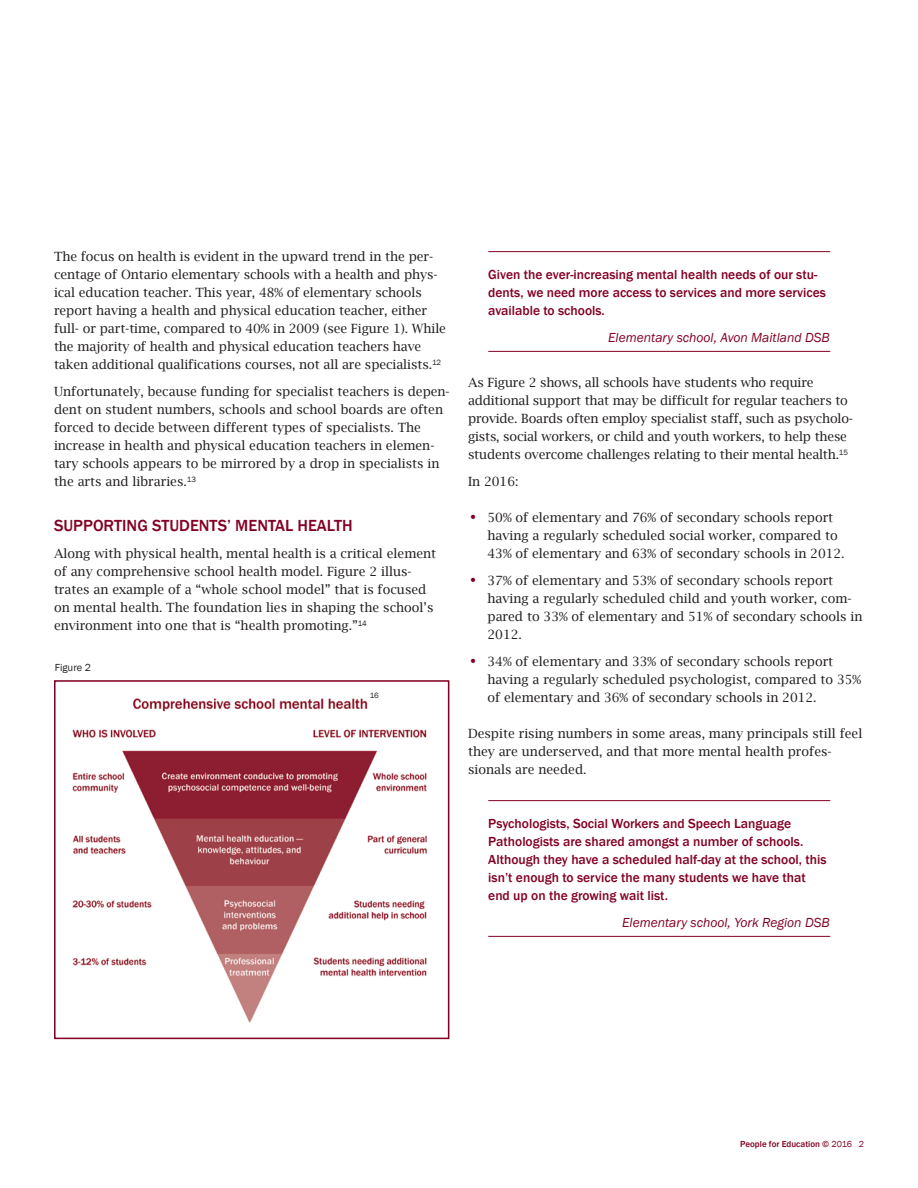
<style>
.page{position:relative;width:918px;height:1188px;background:#fff}
.page>*{position:absolute;margin:0;border:0;box-sizing:border-box;transform-origin:0 0}
.t1{font:500 16.5px "Franklin Gothic";color:#820024}
.t2{font:500 13.5px/18px "Franklin Gothic";color:#820024}
.t3{font:italic 13.5px "Franklin Gothic";color:#820024}
.t4{font:12.75px/18px "Lucida Bright";color:#231f20}
.t5{font:10.5px "Franklin Gothic";color:#231f20}
.t6{font:500 9px "Franklin Gothic";color:#820024}
.t7{font:7.8px "Franklin Gothic";color:#231f20}
.s1{font-family:"Franklin Gothic";font-weight:500;font-size:15px;color:#820024}
.s2{font-weight:400}
</style>
<div class="page">
<hr style="left:488px;top:251px;width:342px;height:1px;background:#820024">
<hr style="left:488px;top:351px;width:342px;height:1px;background:#820024">
<hr style="left:488px;top:800px;width:342px;height:1px;background:#820024">
<hr style="left:488px;top:936px;width:342px;height:1px;background:#820024">
<img style="left:72px;top:698px;width:355px;height:325px">
<div style="left:54px;top:680px;width:395px;height:359px;border:2px solid #820024"></div>
<p class="t4" style="left:54px;top:247px;width:394px">The focus on health is evident in the upward trend in the per&shy;centage of Ontario elementary schools with a health and phys&shy;ical education teacher. This year, 48% of elementary schools report having a health and physical education teacher, either full- or part-time, compared to 40% in 2009 (see Figure 1). While the majority of health and physical education teachers have taken additional qualifications courses, not all are specialists.<sup>12</sup></p>
<p class="t4" style="left:54px;top:382px;width:397px">Unfortunately, because funding for specialist teachers is depen&shy;dent on student numbers, schools and school boards are often forced to decide between different types of specialists. The increase in health and physical education teachers in elemen&shy;tary schools appears to be mirrored by a drop in specialists in the arts and libraries.<sup>13</sup></p>
<p class="t1" style="left:54px;top:515px;width:300px">SUPPORTING STUDENTS’ MENTAL HeALTH</p>
<p class="t4" style="left:54px;top:544px;width:384px">Along with physical health, mental health is a critical element of any comprehensive school health model. Figure 2 illus&shy;trates an example of a “whole school model” that is focused on mental health. The foundation lies in shaping the school’s environment into one that is “health promoting.”<sup>14</sup></p>
<p class="t5" style="left:55px;top:661px;width:38px">Figure 2</p>
<p class="t7" style="left:370px;top:690px;width:10px">16</p>
<p class="t2" style="left:488px;top:266px;width:339px">Given the ever-increasing mental health needs of our stu&shy;dents, we need more access to services and more services available to schools.</p>
<p class="t3" style="left:608px;top:329px;width:223px">Elementary school, Avon Maitland DSB</p>
<p class="t4" style="left:468px;top:373px;width:387px">As Figure 2 shows, all schools have students who require additional support that may be difficult for regular teachers to provide. Boards often employ specialist staff, such as psycholo&shy;gists, social workers, or child and youth workers, to help these students overcome challenges relating to their mental health.<sup>15</sup></p>
<p class="t4" style="left:468px;top:472px;width:52px">In 2016:</p>
<p class="t4" style="left:488px;top:508px;width:359px;text-indent:-20px"><span class="s1">•</span> 50% of elementary and 76% of secondary schools report having a regularly scheduled social worker, compared to<br>43% of elementary and 63% of secondary schools in 2012.</p>
<p class="t4" style="left:488px;top:571px;width:377px;text-indent:-20px"><span class="s1">•</span> 37% of elementary and 53% of secondary schools report having a regularly scheduled child and youth worker, com&shy;pared to 33% of elementary and 51% of secondary schools in 2012.</p>
<p class="t4" style="left:488px;top:652px;width:375px;text-indent:-20px"><span class="s1">•</span> 34% of elementary and 33% of secondary schools report having a regularly scheduled psychologist, compared to 35% of elementary and 36% of secondary schools in 2012.</p>
<p class="t4" style="left:468px;top:724px;width:396px">Despite rising numbers in some areas, many principals still feel they are underserved, and that more mental health profes&shy;sionals are needed.</p>
<p class="t2" style="left:488px;top:815px;width:340px">Psychologists, Social Workers and Speech Language Pathologists are shared amongst a number of schools.<br>Although they have a scheduled half-day at the school, this isn’t enough to service the many students we have that end up on the growing wait list.</p>
<p class="t3" style="left:622px;top:914px;width:209px">Elementary school, York Region DSB</p>
<p class="t6" style="left:740px;top:1138px;width:125px">People for Education © <span class="s2">2016 2</span></p>
</div>
